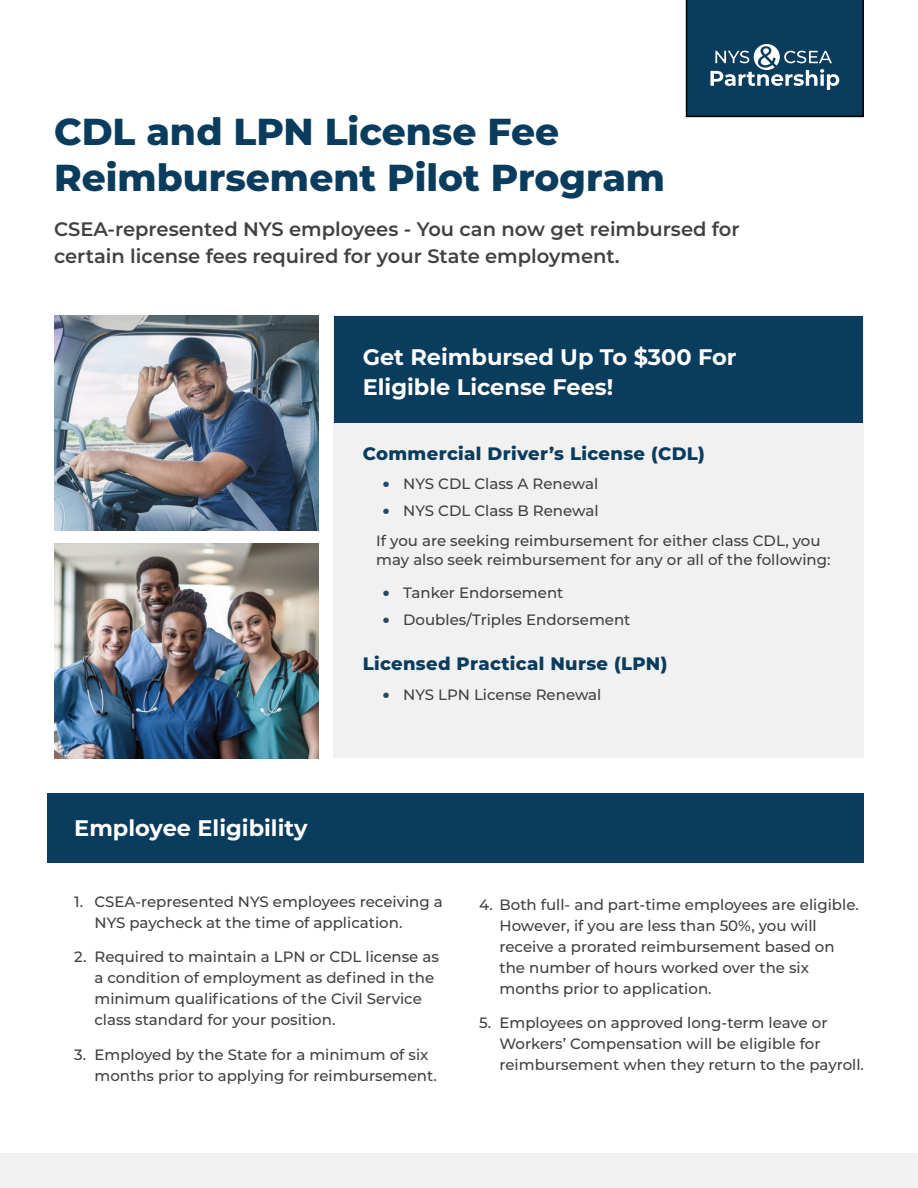
<style>
.page{position:relative;width:918px;height:1188px;background:#fff}
.page>*{position:absolute;margin:0;border:0;box-sizing:border-box;transform-origin:0 0}
.t1{font:800 37.5px/46.5px "Montserrat";color:#0a3c5d}
.t2{font:700 22.5px/30px "Montserrat";color:#fff}
.t3{font:600 19.5px/27px "Montserrat";color:#414042}
.t4{font:800 18px "Montserrat";letter-spacing:.02em;color:#0a3c5d}
.t5{font:500 15px/21px "Montserrat";color:#414042}
.s1{font-weight:900;font-size:16.5px;color:#264867}
</style>
<div class="page">
<div style="left:47px;top:793px;width:816px;height:69px;background:#0a3c5d"></div>
<div style="left:334px;top:315px;width:530px;height:443px;background:#f1f1f2"></div>
<div style="left:334px;top:316px;width:529px;height:106px;background:#0a3c5d"></div>
<img style="left:54px;top:315px;width:265px;height:215px">
<img style="left:54px;top:543px;width:265px;height:215px">
<svg style="left:686px;top:0;width:178px;height:117px;background:#1c4966"></svg>
<div style="left:0;top:1154px;width:918px;height:34px;background:#f1f1f2"></div>
<h1 class="t1" style="left:54px;top:106px;width:613px">CDL and LPN License Fee<br>Reimbursement Pilot Program</h1>
<p class="t3" style="left:54px;top:215px;width:687px">CSEA-represented NYS employees - You can now get reimbursed for certain license fees required for your State employment.</p>
<h1 class="t2" style="left:363px;top:341px;width:375px">Get Reimbursed Up To $300 For<br>Eligible License Fees!</h1>
<h1 class="t2" style="left:74px;top:812px;width:235px">Employee Eligibility</h1>
<h2 class="t4" style="left:363px;top:440px;width:344px">Commercial Driver’s License (CDL)</h2>
<p class="t5" style="left:383px;top:473px;width:217px"><span class="s1">•</span> NYS CDL Class A Renewal</p>
<p class="t5" style="left:383px;top:499px;width:217px"><span class="s1">•</span> NYS CDL Class B Renewal</p>
<p class="t5" style="left:376px;top:530px;width:456px;line-height:19.5px">If you are seeking reimbursement for either class CDL, you may also seek reimbursement for any or all of the following:</p>
<p class="t5" style="left:383px;top:582px;width:182px"><span class="s1">•</span> Tanker Endorsement</p>
<p class="t5" style="left:383px;top:608px;width:249px"><span class="s1">•</span> Doubles/Triples Endorsement</p>
<h2 class="t4" style="left:363px;top:651px;width:306px">Licensed Practical Nurse (LPN)</h2>
<p class="t5" style="left:383px;top:683px;width:220px"><span class="s1">•</span> NYS LPN License Renewal</p>
<p class="t5" style="left:94px;top:890px;width:350px;text-indent:-20px">1. CSEA-represented NYS employees receiving a<br>NYS paycheck at the time of application.</p>
<p class="t5" style="left:94px;top:946px;width:346px;text-indent:-20px">2. Required to maintain a LPN or CDL license as a condition of employment as defined in the minimum qualifications of the Civil Service class standard for your position.</p>
<p class="t5" style="left:94px;top:1043px;width:344px;text-indent:-20px">3. Employed by the State for a minimum of six months prior to applying for reimbursement.</p>
<p class="t5" style="left:500px;top:893px;width:361px;text-indent:-20px">4. Both full- and part-time employees are eligible.<br>However, if you are less than 50%, you will receive a prorated reimbursement based on the number of hours worked over the six months prior to application.</p>
<p class="t5" style="left:500px;top:1012px;width:366px;text-indent:-20px">5. Employees on approved long-term leave or<br>Workers’ Compensation will be eligible for reimbursement when they return to the payroll.</p>
</div>
